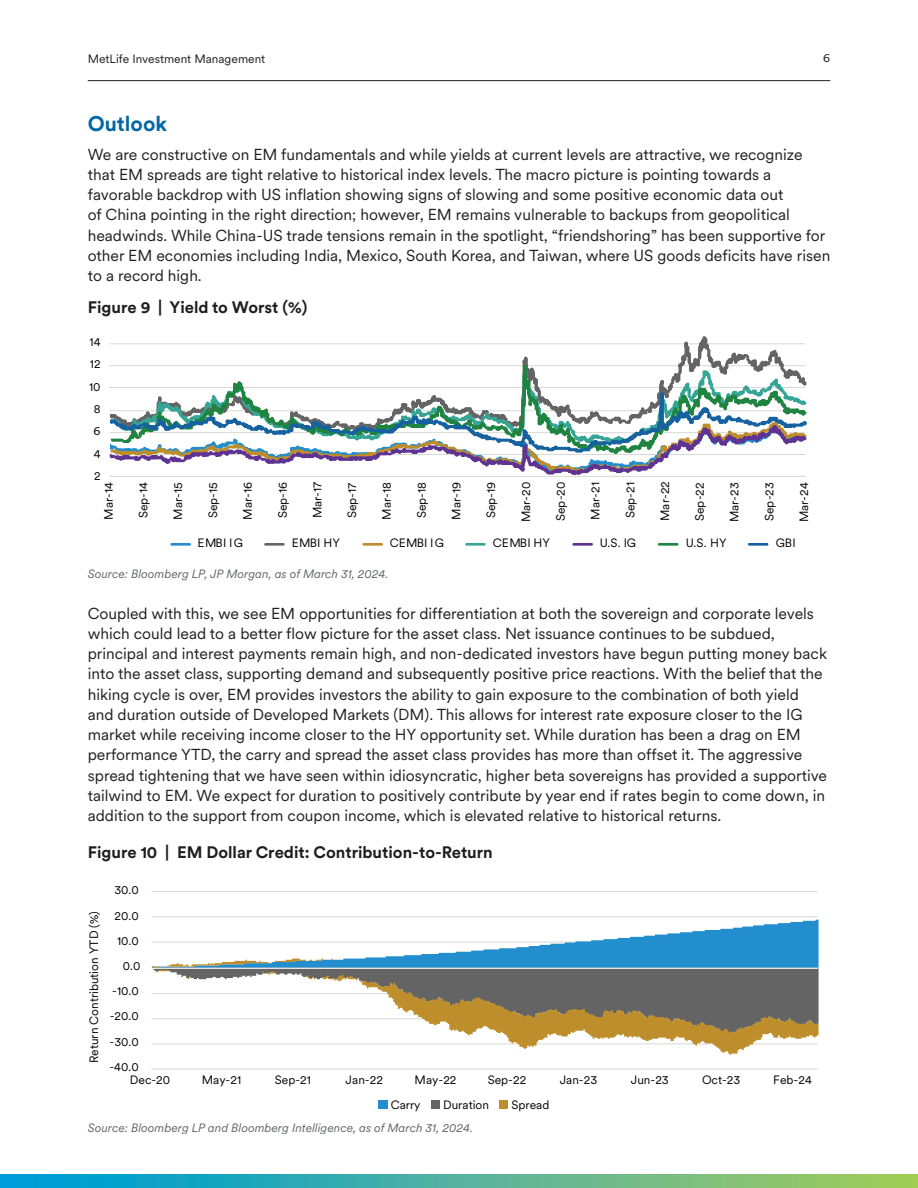
<style>
.page{position:relative;width:918px;height:1188px;background:#fff}
.page>*{position:absolute;margin:0;border:0;box-sizing:border-box;transform-origin:0 0}
.t1{font:700 21px "Met Life Circular";color:#0066a5}
.t2{font:700 16.5px "Met Life Circular";color:#211d1e}
.t3{font:15.75px/20.2px "Met Life Circular";color:#231f20}
.t4{font:12px "Met Life Circular";color:#040503}
.t5{font:italic 12px "Met Life Circular";color:#64676c}
.t6{font:12px "Met Life Circular";color:#231f20}
</style>
<div class="page">
<hr style="left:88px;top:80px;width:742px;height:1px;background:#231f20">
<hr style="left:109px;top:454px;width:696px;height:1px;background:#d8d8d5">
<hr style="left:109px;top:432px;width:696px;height:1px;background:#d8d8d5">
<hr style="left:109px;top:410px;width:696px;height:1px;background:#d8d8d5">
<hr style="left:109px;top:387px;width:696px;height:1px;background:#d8d8d5">
<hr style="left:109px;top:365px;width:696px;height:1px;background:#d8d8d5">
<hr style="left:109px;top:343px;width:696px;height:1px;background:#d8d8d5">
<hr style="left:109px;top:476px;width:696px;height:1px;background:#d8d8d5">
<svg style="left:110px;top:336px;width:696px;height:28px"></svg>
<svg style="left:227px;top:364px;width:580px;height:76px"></svg>
<svg style="left:110px;top:392px;width:696px;height:83px"></svg>
<hr style="left:172px;top:543px;width:18px;height:3px;background:#228ecd">
<hr style="left:265px;top:543px;width:18px;height:3px;background:#646464">
<hr style="left:364px;top:543px;width:18px;height:3px;background:#bf8e2c">
<hr style="left:466px;top:543px;width:18px;height:3px;background:#37a596">
<hr style="left:574px;top:543px;width:18px;height:3px;background:#5f3394">
<hr style="left:659px;top:543px;width:18px;height:3px;background:#1f8440">
<hr style="left:749px;top:543px;width:18px;height:3px;background:#1662a1">
<svg style="left:0;top:1174px;width:918px;height:14px;background:#4db29d"></svg>
<hr style="left:151px;top:1069px;width:667px;height:1px;background:#d8d8d5">
<hr style="left:151px;top:891px;width:667px;height:1px;background:#d8d8d5">
<svg style="left:152px;top:969px;width:667px;height:86px"></svg>
<svg style="left:151px;top:916px;width:668px;height:53px"></svg>
<hr style="left:151px;top:968px;width:667px;height:1px;background:#fff">
<div style="left:379px;top:1100px;width:9px;height:9px;background:#228ecd"></div>
<div style="left:431px;top:1100px;width:9px;height:9px;background:#646464"></div>
<div style="left:499px;top:1100px;width:9px;height:9px;background:#bf8e2c"></div>
<p class="t6" style="left:88px;top:51px;width:179px">MetLife Investment Management</p>
<p class="t6" style="left:823px;top:50px;width:9px">6</p>
<h1 class="t1" style="left:88px;top:109px;width:81px">Outlook</h1>
<p class="t3" style="left:88px;top:143px;width:744px">We are constructive on EM fundamentals and while yields at current levels are attractive, we recognize that EM spreads are tight relative to historical index levels. The macro picture is pointing towards a favorable backdrop with US inflation showing signs of slowing and some positive economic data out<br>of China pointing in the right direction; however, EM remains vulnerable to backups from geopolitical headwinds. While China-US trade tensions remain in the spotlight, “friendshoring” has been supportive for other EM economies including India, Mexico, South Korea, and Taiwan, where US goods deficits have risen to a record high.</p>
<p class="t2" style="left:88px;top:296px;width:221px">Figure 9 | Yield to Worst (%)</p>
<p class="t4" style="left:90px;top:334px;width:13px">14</p>
<p class="t4" style="left:90px;top:356px;width:12px">12</p>
<p class="t4" style="left:89px;top:379px;width:13px">10</p>
<p class="t4" style="left:94px;top:401px;width:8px">8</p>
<p class="t4" style="left:94px;top:422px;width:9px">6</p>
<p class="t4" style="left:94px;top:446px;width:8px">4</p>
<p class="t4" style="left:94px;top:468px;width:8px">2</p>
<p class="t4" style="left:101px;top:520px;width:39px;rotate:-90deg">Mar-14</p>
<p class="t4" style="left:135px;top:518px;width:38px;rotate:-90deg">Sep-14</p>
<p class="t4" style="left:170px;top:520px;width:39px;rotate:-90deg">Mar-15</p>
<p class="t4" style="left:205px;top:518px;width:38px;rotate:-90deg">Sep-15</p>
<p class="t4" style="left:240px;top:520px;width:39px;rotate:-90deg">Mar-16</p>
<p class="t4" style="left:275px;top:518px;width:38px;rotate:-90deg">Sep-16</p>
<p class="t4" style="left:309px;top:518px;width:38px;rotate:-90deg">Mar-17</p>
<p class="t4" style="left:344px;top:518px;width:37px;rotate:-90deg">Sep-17</p>
<p class="t4" style="left:379px;top:520px;width:39px;rotate:-90deg">Mar-18</p>
<p class="t4" style="left:414px;top:518px;width:38px;rotate:-90deg">Sep-18</p>
<p class="t4" style="left:448px;top:520px;width:39px;rotate:-90deg">Mar-19</p>
<p class="t4" style="left:483px;top:518px;width:38px;rotate:-90deg">Sep-19</p>
<p class="t4" style="left:518px;top:522px;width:42px;rotate:-90deg">Mar-20</p>
<p class="t4" style="left:553px;top:521px;width:41px;rotate:-90deg">Sep-20</p>
<p class="t4" style="left:587px;top:520px;width:39px;rotate:-90deg">Mar-21</p>
<p class="t4" style="left:622px;top:518px;width:38px;rotate:-90deg">Sep-21</p>
<p class="t4" style="left:657px;top:521px;width:41px;rotate:-90deg">Mar-22</p>
<p class="t4" style="left:692px;top:521px;width:40px;rotate:-90deg">Sep-22</p>
<p class="t4" style="left:726px;top:522px;width:42px;rotate:-90deg">Mar-23</p>
<p class="t4" style="left:761px;top:521px;width:40px;rotate:-90deg">Sep-23</p>
<p class="t4" style="left:796px;top:522px;width:42px;rotate:-90deg">Mar-24</p>
<p class="t4" style="left:198px;top:535px;width:47px">EMBI IG</p>
<p class="t4" style="left:292px;top:535px;width:50px">EMBI HY</p>
<p class="t4" style="left:390px;top:535px;width:56px">CEMBI IG</p>
<p class="t4" style="left:493px;top:535px;width:59px">CEMBI HY</p>
<p class="t4" style="left:600px;top:535px;width:38px">U.S. IG</p>
<p class="t4" style="left:686px;top:535px;width:42px">U.S. HY</p>
<p class="t4" style="left:776px;top:535px;width:21px">GBI</p>
<p class="t5" style="left:88px;top:566px;width:302px">Source: Bloomberg LP, JP Morgan, as of March 31, 2024.</p>
<p class="t3" style="left:88px;top:602px;width:741px">Coupled with this, we see EM opportunities for differentiation at both the sovereign and corporate levels which could lead to a better flow picture for the asset class. Net issuance continues to be subdued, principal and interest payments remain high, and non-dedicated investors have begun putting money back into the asset class, supporting demand and subsequently positive price reactions. With the belief that the hiking cycle is over, EM provides investors the ability to gain exposure to the combination of both yield and duration outside of Developed Markets (DM). This allows for interest rate exposure closer to the IG market while receiving income closer to the HY opportunity set. While duration has been a drag on EM performance YTD, the carry and spread the asset class provides has more than offset it. The aggressive spread tightening that we have seen within idiosyncratic, higher beta sovereigns has provided a supportive tailwind to EM. We expect for duration to positively contribute by year end if rates begin to come down, in addition to the support from coupon income, which is elevated relative to historical returns.</p>
<p class="t2" style="left:88px;top:841px;width:407px">Figure 10 | EM Dollar Credit: Contribution-to-Return</p>
<p class="t4" style="left:86px;top:1063px;width:154px;rotate:-90deg">Return Contribution YTD (%)</p>
<p class="t4" style="left:114px;top:882px;width:26px">30.0</p>
<p class="t4" style="left:115px;top:907px;width:26px">20.0</p>
<p class="t4" style="left:117px;top:933px;width:23px">10.0</p>
<p class="t4" style="left:123px;top:958px;width:19px">0.0</p>
<p class="t4" style="left:112px;top:983px;width:28px">-10.0</p>
<p class="t4" style="left:110px;top:1008px;width:31px">-20.0</p>
<p class="t4" style="left:110px;top:1033px;width:31px">-30.0</p>
<p class="t4" style="left:109px;top:1059px;width:31px">-40.0</p>
<p class="t4" style="left:130px;top:1072px;width:42px">Dec-20</p>
<p class="t4" style="left:202px;top:1072px;width:41px">May-21</p>
<p class="t4" style="left:275px;top:1072px;width:38px">Sep-21</p>
<p class="t4" style="left:346px;top:1072px;width:39px">Jan-22</p>
<p class="t4" style="left:415px;top:1072px;width:43px">May-22</p>
<p class="t4" style="left:488px;top:1072px;width:40px">Sep-22</p>
<p class="t4" style="left:560px;top:1072px;width:39px">Jan-23</p>
<p class="t4" style="left:631px;top:1072px;width:39px">Jun-23</p>
<p class="t4" style="left:702px;top:1072px;width:40px">Oct-23</p>
<p class="t4" style="left:773px;top:1072px;width:40px">Feb-24</p>
<p class="t4" style="left:391px;top:1096px;width:31px">Carry</p>
<p class="t4" style="left:443px;top:1096px;width:47px">Duration</p>
<p class="t4" style="left:511px;top:1096px;width:39px">Spread</p>
<p class="t5" style="left:88px;top:1120px;width:387px">Source: Bloomberg LP and Bloomberg Intelligence, as of March 31, 2024.</p>
</div>
